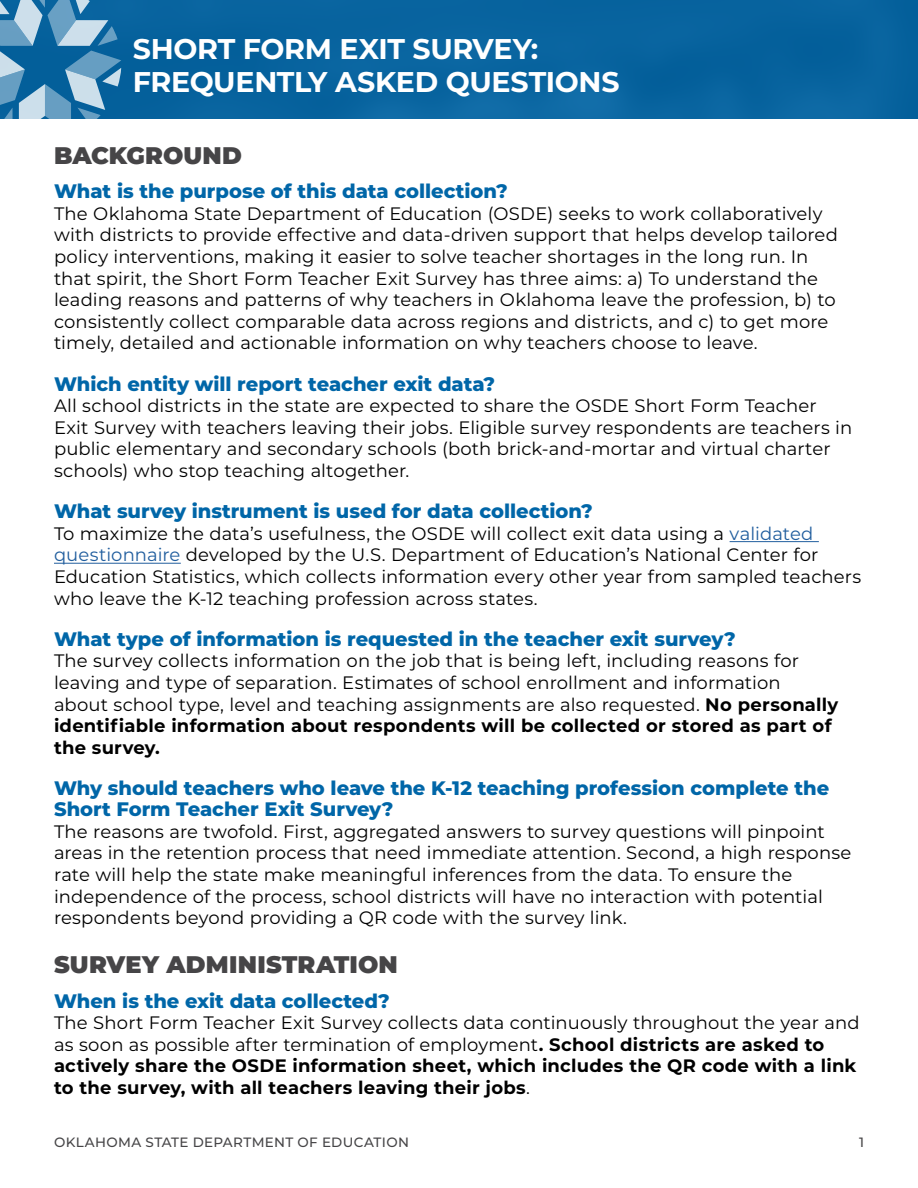
<style>
.page{position:relative;width:918px;height:1188px;background:#fff}
.page>*{position:absolute;margin:0;border:0;box-sizing:border-box;transform-origin:0 0}
.t1{font:700 28.5px/33px "Montserrat";letter-spacing:-.01em;color:#fff}
.t2{font:900 24px "Montserrat";letter-spacing:.005em;color:#464547}
.t3{font:800 19.5px/21px "Montserrat";color:#0066a8}
.t4{font:18px/21.6px "Montserrat";letter-spacing:.005em;color:#000}
.t5{font:700 18px/21.6px "Montserrat";letter-spacing:.015em;color:#000}
.t6{font:500 13.5px "Montserrat";letter-spacing:.025em;color:#464547}
.s1{color:#215e9e}
.s2{font-weight:700}
.s3{font-weight:400}
</style>
<div class="page">
<div style="left:0;top:0;width:918px;height:119px;background:#08639e"></div>
<svg style="left:0;top:0;width:121px;height:119px"></svg>
<hr style="left:730px;top:541px;width:89px;height:1px;background:#215e9e">
<hr style="left:54px;top:563px;width:127px;height:1px;background:#215e9e">
<h1 class="t1" style="left:133px;top:31px;width:488px">SHORT FORM EXIT SURVEY:<br>FREQUENTLY ASKED QUESTIONS</h1>
<h2 class="t2" style="left:54px;top:137px;width:189px">BACKGROUND</h2>
<p class="t3" style="left:54px;top:180px;width:455px">What is the purpose of this data collection?</p>
<p class="t4" style="left:54px;top:202px;width:785px">The Oklahoma State Department of Education (OSDE) seeks to work collaboratively with districts to provide effective and data-driven support that helps develop tailored policy interventions, making it easier to solve teacher shortages in the long run. In that spirit, the Short Form Teacher Exit Survey has three aims: a) To understand the leading reasons and patterns of why teachers in Oklahoma leave the profession, b) to consistently collect comparable data across regions and districts, and c) to get more timely, detailed and actionable information on why teachers choose to leave.</p>
<p class="t3" style="left:54px;top:372px;width:443px">Which entity will report teacher exit data?</p>
<p class="t4" style="left:54px;top:394px;width:800px">All school districts in the state are expected to share the OSDE Short Form Teacher Exit Survey with teachers leaving their jobs. Eligible survey respondents are teachers in public elementary and secondary schools (both brick-and-mortar and virtual charter schools) who stop teaching altogether.</p>
<p class="t3" style="left:54px;top:500px;width:540px">What survey instrument is used for data collection?</p>
<p class="t4" style="left:54px;top:522px;width:809px">To maximize the data’s usefulness, the OSDE will collect exit data using a <span class="s1">validated questionnaire</span> developed by the U.S. Department of Education’s National Center for Education Statistics, which collects information every other year from sampled teachers who leave the K-12 teaching profession across states.</p>
<p class="t3" style="left:54px;top:627px;width:683px">What type of information is requested in the teacher exit survey?</p>
<p class="t4" style="left:54px;top:650px;width:786px">The survey collects information on the job that is being left, including reasons for leaving and type of separation. Estimates of school enrollment and information about school type, level and teaching assignments are also requested. <span class="s2">No personally identifiable information about respondents will be collected or stored as part of the survey.</span></p>
<p class="t3" style="left:54px;top:777px;width:777px">Why should teachers who leave the K-12 teaching profession complete the<br>Short Form Teacher Exit Survey?</p>
<p class="t4" style="left:54px;top:820px;width:799px">The reasons are twofold. First, aggregated answers to survey questions will pinpoint areas in the retention process that need immediate attention. Second, a high response rate will help the state make meaningful inferences from the data. To ensure the independence of the process, school districts will have no interaction with potential respondents beyond providing a QR code with the survey link.</p>
<h2 class="t2" style="left:54px;top:947px;width:345px">SURVEY ADMINISTRATION</h2>
<p class="t3" style="left:54px;top:989px;width:337px">When is the exit data collected?</p>
<p class="t5" style="left:54px;top:1011px;width:807px"><span class="s3">The Short Form Teacher Exit Survey collects data continuously throughout the year and as soon as possible after termination of employment</span>. School districts are asked to actively share the OSDE information sheet, which includes the QR code with a link to the survey, with all teachers leaving their jobs<span class="s3">.</span></p>
<p class="t6" style="left:54px;top:1133px;width:357px">OKLAHOMA STATE DEPARTMENT OF EDUCATION</p>
<p class="t6" style="left:859px;top:1133px;width:6px">1</p>
</div>
